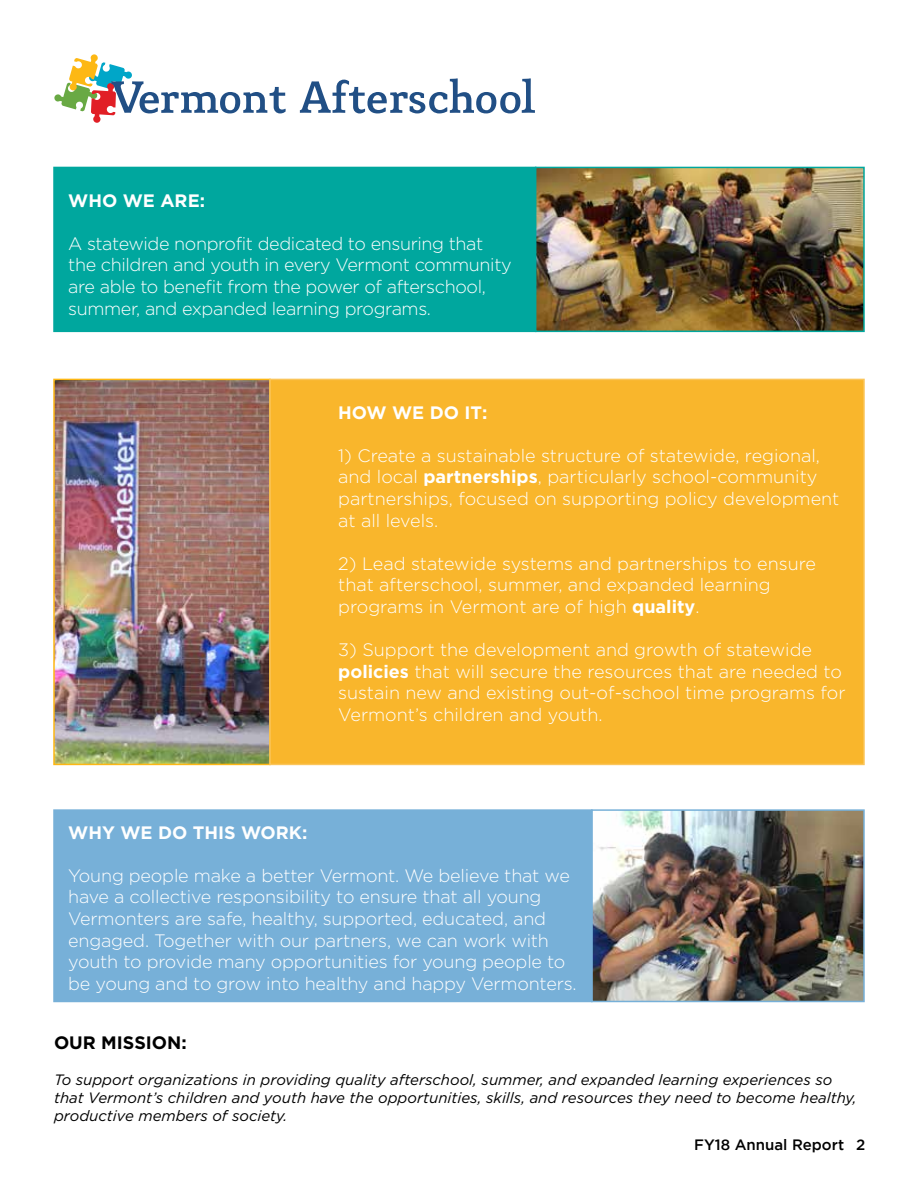
<style>
.page{position:relative;width:918px;height:1188px;background:#fff}
.page>*{position:absolute;margin:0;border:0;box-sizing:border-box;transform-origin:0 0}
.t1{font:300 18px/21.6px "Gotham";letter-spacing:-.01em;color:#fff}
.t2{font:700 18px "Gotham";color:#fff}
.t3{font:700 18px "Gotham";color:#000}
.t4{font:italic 15px/18px "Gotham";color:#000}
.t5{font:500 15px "Gotham";color:#000}
.s1{font-weight:700}
</style>
<div class="page">
<svg style="left:54px;top:54px;width:232px;height:69px"></svg>
<svg style="left:300px;top:78px;width:235px;height:35px"></svg>
<img style="left:594px;top:812px;width:268px;height:187px">
<div style="left:591px;top:809px;width:274px;height:193px;border:2px solid #77b0d8"></div>
<img style="left:56px;top:382px;width:212px;height:380px">
<div style="left:53px;top:379px;width:218px;height:386px;border:2px solid #fdb714"></div>
<div style="left:270px;top:379px;width:594px;height:385px;background:#f9b62c"></div>
<div style="left:269px;top:379px;width:596px;height:386px;border:2px solid #fbc55a"></div>
<div style="left:54px;top:167px;width:482px;height:164px;background:#00a79e"></div>
<div style="left:53px;top:167px;width:483px;height:165px;border:2px solid #00a79e"></div>
<div style="left:54px;top:810px;width:538px;height:191px;background:#77b0d8"></div>
<div style="left:53px;top:809px;width:540px;height:193px;border:2px solid #77b0d8"></div>
<img style="left:538px;top:170px;width:324px;height:159px">
<div style="left:535px;top:167px;width:330px;height:165px;border:2px solid #00a79e"></div>
<p class="t2" style="left:68px;top:190px;width:138px">WHO WE ARE:</p>
<p class="t1" style="left:68px;top:232px;width:445px">A statewide nonprofit dedicated to ensuring that the children and youth in every Vermont community are able to benefit from the power of afterschool, summer, and expanded learning programs.</p>
<p class="t2" style="left:338px;top:402px;width:151px">HOW WE DO IT:</p>
<p class="t1" style="left:338px;top:444px;width:503px">1) Create a sustainable structure of statewide, regional, and local <span class="s1">partnerships</span>, particularly school-community partnerships, focused on supporting policy development at all levels.</p>
<p class="t1" style="left:338px;top:552px;width:479px">2) Lead statewide systems and partnerships to ensure that afterschool, summer, and expanded learning programs in Vermont are of high <span class="s1">quality</span>.</p>
<p class="t1" style="left:338px;top:639px;width:509px">3) Support the development and growth of statewide <span class="s1">policies</span> that will secure the resources that are needed to sustain new and existing out-of-school time programs for Vermont’s children and youth.</p>
<p class="t2" style="left:68px;top:822px;width:241px">WHY WE DO THIS WORK:</p>
<p class="t1" style="left:68px;top:864px;width:510px">Young people make a better Vermont. We believe that we have a collective responsibility to ensure that all young Vermonters are safe, healthy, supported, educated, and engaged. Together with our partners, we can work with youth to provide many opportunities for young people to be young and to grow into healthy and happy Vermonters.</p>
<p class="t3" style="left:54px;top:1032px;width:134px">OUR MISSION:</p>
<p class="t4" style="left:54px;top:1071px;width:804px">To support organizations in providing quality afterschool, summer, and expanded learning experiences so that Vermont’s children and youth have the opportunities, skills, and resources they need to become healthy, productive members of society.</p>
<p class="t5" style="left:694px;top:1137px;width:173px">FY18 Annual Report 2</p>
</div>
